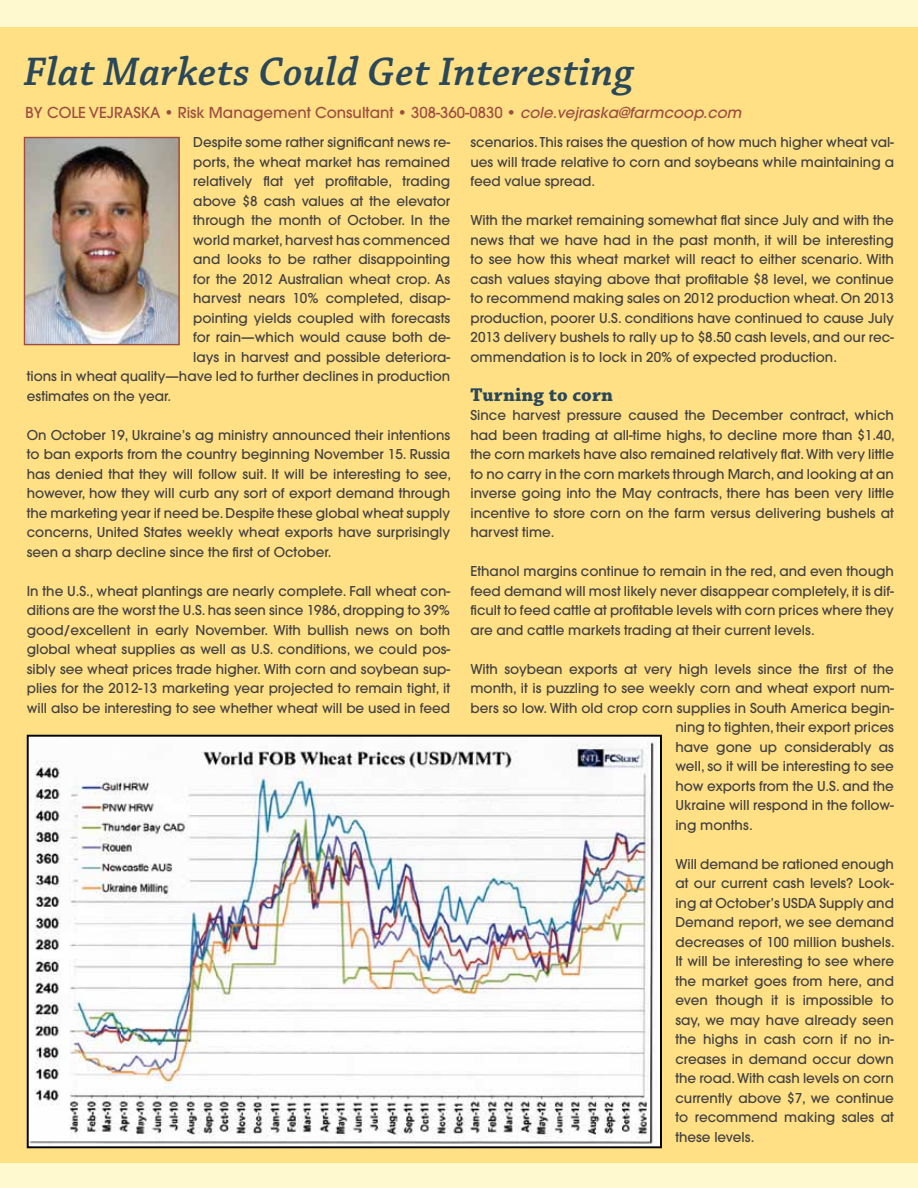
<style>
.page{position:relative;width:918px;height:1188px;background:#fef9ce}
.page>*{position:absolute;margin:0;border:0;box-sizing:border-box;transform-origin:0 0}
.t1{font:italic 600 42px "Chaparral Pro";letter-spacing:.01em;color:#2a485a}
.t2{font:700 19.5px "Chaparral Pro";letter-spacing:.01em;color:#2a485a}
.t3{font:500 15px "Avant Garde";color:#9d4d41}
.t4{font:500 13.5px/19.5px "Avant Garde";color:#414042;text-align:justify}
.s1{font-style:italic}
</style>
<div class="page">
<div style="left:0;top:27px;width:918px;height:1135px;background:#ffe084"></div>
<img style="left:26px;top:139px;width:152px;height:204px">
<div style="left:24px;top:137px;width:156px;height:208px;border:1px solid #9d4d41"></div>
<img style="left:30px;top:738px;width:629px;height:407px">
<div style="left:27px;top:735px;width:635px;height:413px;border:2px solid #000"></div>
<h1 class="t1" style="left:24px;top:48px;width:611px">Flat Markets Could Get Interesting</h1>
<p class="t3" style="left:25px;top:104px;width:92px">By Cole Vejras</p>
<p class="t3" style="left:141px;top:104px;width:602px">ka • Risk Management Consultant • 308-360-0830 • <span class="s1">cole.vejraska@farmcoop.com</span></p>
<p class="t4" style="left:193px;top:133px;width:259px">Despite some rather significant news re-</p>
<p class="t4" style="left:193px;top:152px;width:258px">ports, the wheat market has remained</p>
<p class="t4" style="left:193px;top:172px;width:258px">relatively flat yet profitable, trading</p>
<p class="t4" style="left:193px;top:191px;width:258px">above $8 cash values at the elevator</p>
<p class="t4" style="left:193px;top:211px;width:259px">through the month of October. In the</p>
<p class="t4" style="left:193px;top:230px;width:258px">world market, harvest has commenced</p>
<p class="t4" style="left:193px;top:250px;width:258px">and looks to be rather disappointing</p>
<p class="t4" style="left:193px;top:269px;width:259px">for the 2012 Australian wheat crop. As</p>
<p class="t4" style="left:193px;top:289px;width:258px">harvest nears 10% completed, disap-</p>
<p class="t4" style="left:193px;top:308px;width:258px">pointing yields coupled with forecasts</p>
<p class="t4" style="left:193px;top:328px;width:258px">for rain—which would cause both de-</p>
<p class="t4" style="left:193px;top:347px;width:259px">lays in harvest and possible deteriora-</p>
<p class="t4" style="left:27px;top:367px;width:425px">tions in wheat quality—have led to further declines in production</p>
<p class="t4" style="left:27px;top:386px;width:146px">estimates on the year.</p>
<p class="t4" style="left:27px;top:425px;width:426px">On October 19, Ukraine’s ag ministry announced their intentions to ban exports from the country beginning November 15. Russia has denied that they will follow suit. It will be interesting to see, however, how they will curb any sort of export demand through the marketing year if need be. Despite these global wheat supply concerns, United States weekly wheat exports have surprisingly seen a sharp decline since the first of October.</p>
<p class="t4" style="left:27px;top:581px;width:425px">In the U.S., wheat plantings are nearly complete. Fall wheat con&shy;ditions are the worst the U.S. has seen since 1986, dropping to 39% good/excellent in early November. With bullish news on both global wheat supplies as well as U.S. conditions, we could pos&shy;sibly see wheat prices trade higher. With corn and soybean sup&shy;plies for the 2012-13 marketing year projected to remain tight, it will also be interesting to see whether wheat will be used in feed</p>
<p class="t4" style="left:471px;top:133px;width:425px">scenarios. This raises the question of how much higher wheat val&shy;ues will trade relative to corn and soybeans while maintaining a feed value spread.</p>
<p class="t4" style="left:471px;top:211px;width:425px">With the market remaining somewhat flat since July and with the news that we have had in the past month, it will be interesting to see how this wheat market will react to either scenario. With cash values staying above that profitable $8 level, we continue to recommend making sales on 2012 production wheat. On 2013 production, poorer U.S. conditions have continued to cause July 2013 delivery bushels to rally up to $8.50 cash levels, and our rec&shy;ommendation is to lock in 20% of expected production.</p>
<h2 class="t2" style="left:471px;top:383px;width:144px">Turning to corn</h2>
<p class="t4" style="left:471px;top:406px;width:426px">Since harvest pressure caused the December contract, which had been trading at all-time highs, to decline more than $1.40, the corn markets have also remained relatively flat. With very little to no carry in the corn markets through March, and looking at an inverse going into the May contracts, there has been very little incentive to store corn on the farm versus delivering bushels at harvest time.</p>
<p class="t4" style="left:471px;top:562px;width:425px">Ethanol margins continue to remain in the red, and even though feed demand will most likely never disappear completely, it is dif&shy;ficult to feed cattle at profitable levels with corn prices where they are and cattle markets trading at their current levels.</p>
<p class="t4" style="left:471px;top:659px;width:425px">With soybean exports at very high levels since the first of the</p>
<p class="t4" style="left:471px;top:679px;width:425px">month, it is puzzling to see weekly corn and wheat export num-</p>
<p class="t4" style="left:471px;top:698px;width:425px">bers so low. With old crop corn supplies in South America begin-</p>
<p class="t4" style="left:675px;top:718px;width:220px">ning to tighten, their export prices</p>
<p class="t4" style="left:675px;top:737px;width:220px">have gone up considerably as</p>
<p class="t4" style="left:675px;top:757px;width:220px">well, so it will be interesting to see</p>
<p class="t4" style="left:675px;top:776px;width:220px">how exports from the U.S. and the</p>
<p class="t4" style="left:675px;top:796px;width:220px">Ukraine will respond in the follow-</p>
<p class="t4" style="left:675px;top:815px;width:79px">ing months.</p>
<p class="t4" style="left:675px;top:854px;width:221px">Will demand be rationed enough at our current cash levels? Look&shy;ing at October’s USDA Supply and Demand report, we see demand decreases of 100 million bushels.<br>It will be interesting to see where the market goes from here, and even though it is impossible to say, we may have already seen the highs in cash corn if no in&shy;creases in demand occur down the road. With cash levels on corn currently above $7, we continue to recommend making sales at these levels.</p>
</div>
